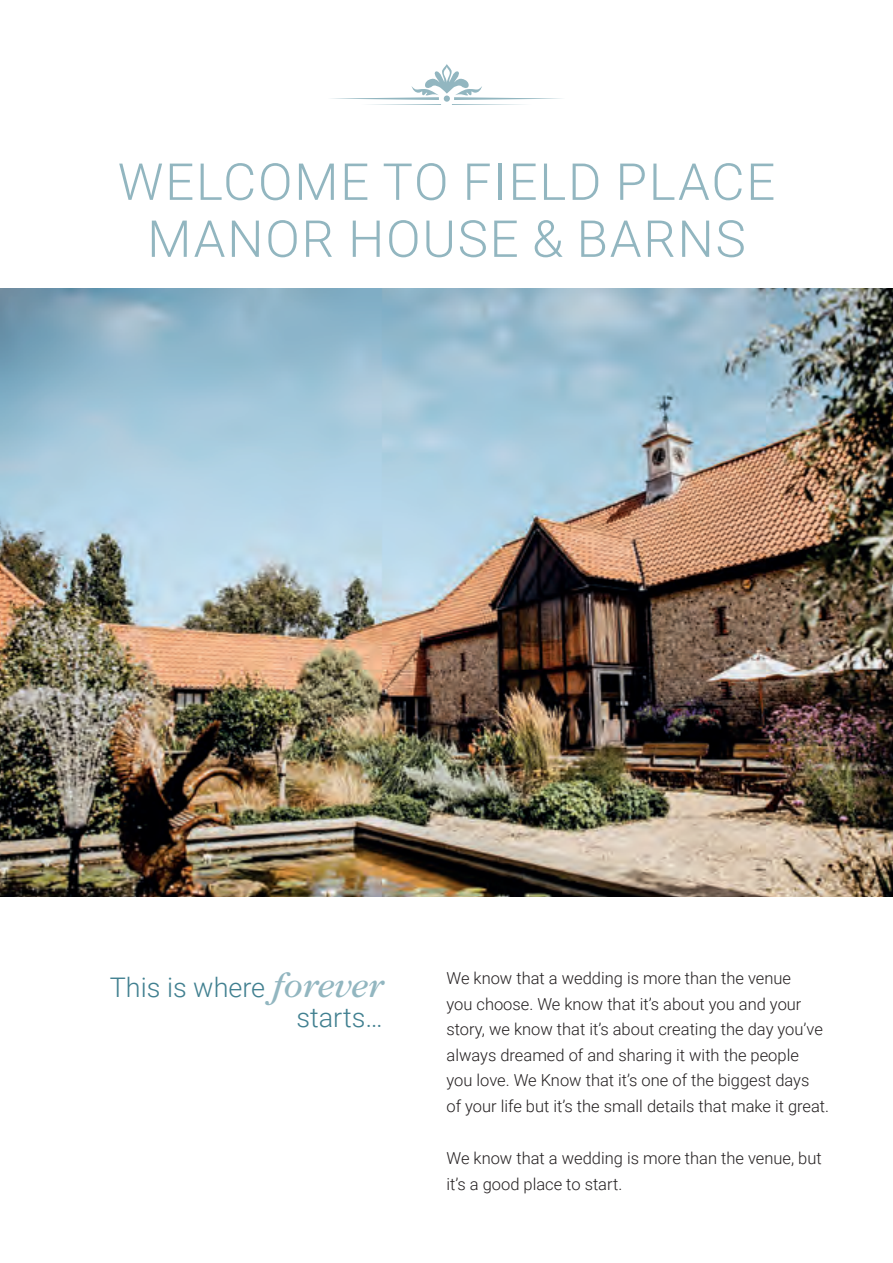
<style>
.page{position:relative;width:893px;height:1263px;background:#fff}
.page>*{position:absolute;margin:0;border:0;box-sizing:border-box;transform-origin:0 0}
.t1{font:300 51px/57px "Roboto";letter-spacing:.035em;color:#92b6c0;text-align:center}
.t2{font:300 27px "Roboto";color:#418090}
.t3{font:300 16.5px/25.5px "Roboto";color:#231f20}
.s1{font-family:"ITC Garamond Std";font-weight:400;font-style:italic;font-size:36px;color:#92b6c0}
</style>
<div class="page">
<img style="left:0;top:288px;width:893px;height:609px">
<svg style="left:331px;top:64px;width:231px;height:41px"></svg>
<p class="t1" style="left:118px;top:151px;width:659px">WELCOME TO FIELD PLACE<br>MANOR HOUSE &amp; BARNS</p>
<p class="t2" style="left:110px;top:968px;width:274px">This is where <span class="s1">forever</span></p>
<p class="t2" style="left:296px;top:998px;width:88px">starts…</p>
<p class="t3" style="left:446px;top:965px;width:384px">We know that a wedding is more than the venue<br>you choose. We know that it’s about you and your story, we know that it’s about creating the day you’ve always dreamed of and sharing it with the people<br>you love. We Know that it’s one of the biggest days<br>of your life but it’s the small details that make it great.</p>
<p class="t3" style="left:446px;top:1145px;width:377px">We know that a wedding is more than the venue, but it’s a good place to start.</p>
</div>
